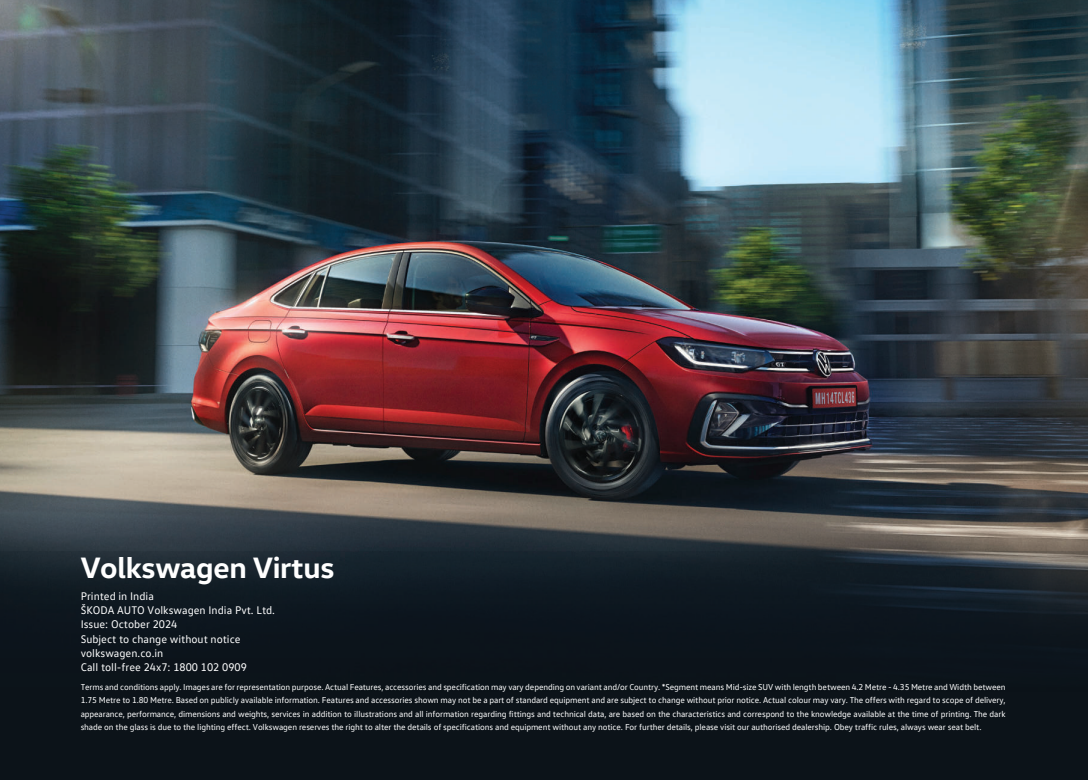
<style>
.page{position:relative;width:1088px;height:780px;background:#fff}
.page>*{position:absolute;margin:0;border:0;box-sizing:border-box;transform-origin:0 0}
.t1{font:700 30px "VW Head";letter-spacing:-.01em;color:#fff}
.t2{font:11.25px/14px "VW Text";color:#fff}
.t3{font:8.75px/13.1px "VW Text";letter-spacing:-.015em;color:#fff;text-align:justify}
</style>
<div class="page">
<img style="left:0;top:0;width:1088px;height:551px">
<div style="left:0;top:551px;width:1088px;height:229px;background:linear-gradient(to bottom,#162029,#080e13)"></div>
<h1 class="t1" style="left:81px;top:548px;width:255px">Volkswagen Virtus</h1>
<p class="t2" style="left:81px;top:589px;width:196px">Printed in India<br>ŠKODA AUTO Volkswagen India Pvt. Ltd.<br>Issue: October 2024<br>Subject to change without notice volkswagen.co.in<br>Call toll-free 24x7: 1800 102 0909</p>
<p class="t3" style="left:81px;top:680px;width:926px">Terms and conditions apply. Images are for representation purpose. Actual Features, accessories and specification may vary depending on variant and/or Country. *Segment means Mid-size SUV with length between 4.2 Metre - 4.35 Metre and Width between 1.75 Metre to 1.80 Metre. Based on publicly available information. Features and accessories shown may not be a part of standard equipment and are subject to change without prior notice. Actual colour may vary. The offers with regard to scope of delivery, appearance, performance, dimensions and weights, services in addition to illustrations and all information regarding fittings and technical data, are based on the characteristics and correspond to the knowledge available at the time of printing. The dark shade on the glass is due to the lighting effect. Volkswagen reserves the right to alter the details of specifications and equipment without any notice. For further details, please visit our authorised dealership. Obey traffic rules, always wear seat belt.</p>
</div>
